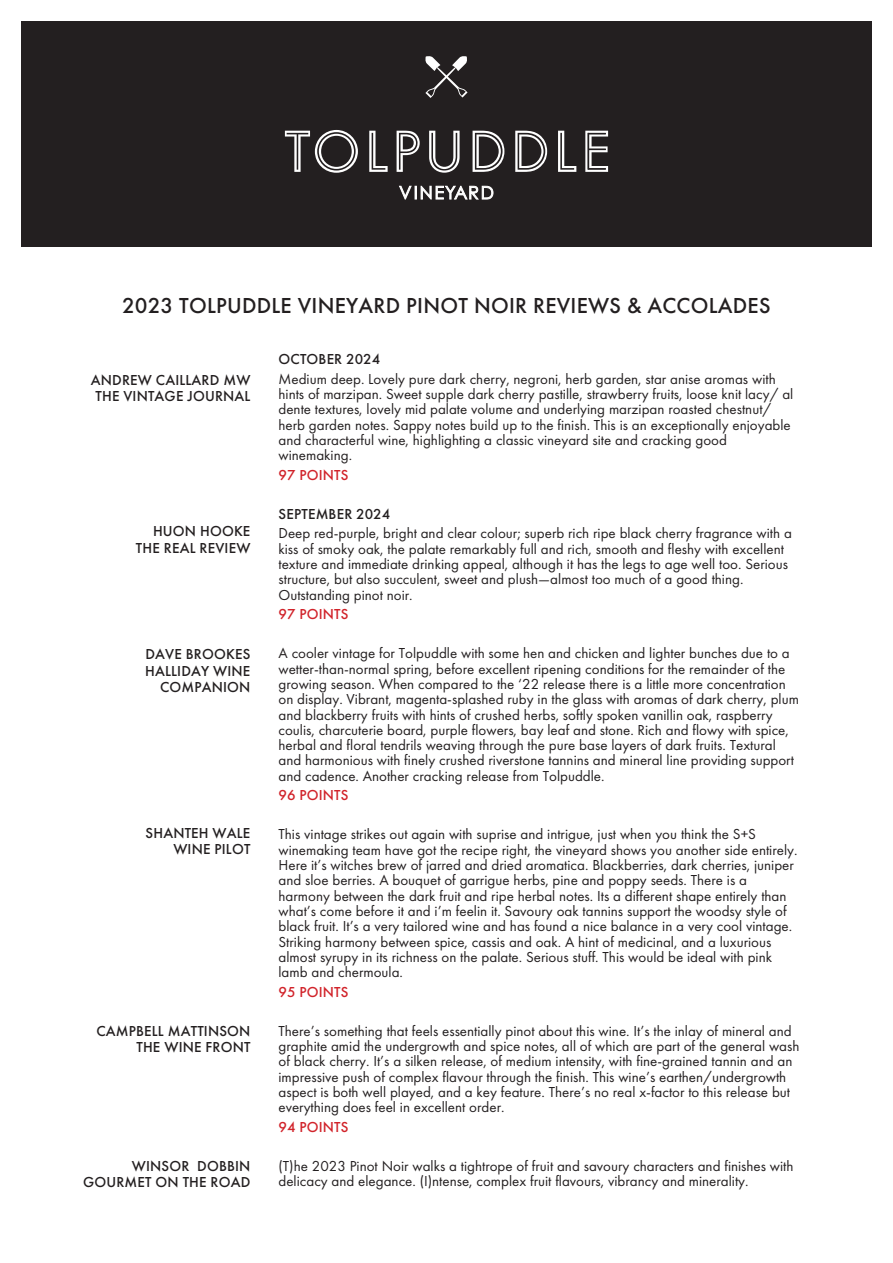
<style>
.page{position:relative;width:893px;height:1263px;background:#fff}
.page>*{position:absolute;margin:0;border:0;box-sizing:border-box;transform-origin:0 0}
.t1{font:500 22.5px "Futura PT";letter-spacing:.01em;color:#231f20}
.t2{font:15px/15.3px "Futura PT";color:#231f20}
.t3{font:500 15px/16.5px "Futura PT";letter-spacing:.01em;color:#231f20;text-align:right}
.t4{font:500 15px "Futura PT";letter-spacing:.01em;color:#d1232a}
</style>
<div class="page">
<div style="left:21px;top:21px;width:851px;height:226px;background:#231f20"></div>
<svg style="left:425px;top:56px;width:43px;height:42px"></svg>
<svg style="left:399px;top:186px;width:94px;height:13px"></svg>
<svg style="left:369px;top:131px;width:19px;height:41px"></svg>
<svg style="left:558px;top:131px;width:18px;height:41px"></svg>
<svg style="left:585px;top:131px;width:23px;height:41px"></svg>
<svg style="left:397px;top:131px;width:23px;height:41px"></svg>
<svg style="left:429px;top:131px;width:31px;height:42px"></svg>
<svg style="left:285px;top:130px;width:73px;height:43px"></svg>
<svg style="left:473px;top:131px;width:31px;height:41px"></svg>
<svg style="left:515px;top:131px;width:32px;height:41px"></svg>
<p class="t1" style="left:122px;top:292px;width:650px">2023 TOLPUDDLE VINEYARD PINOT NOIR REVIEWS &amp; ACCOLADES</p>
<p class="t3" style="left:91px;top:371px;width:161px">ANDREW CAILLARD MW</p>
<p class="t3" style="left:96px;top:388px;width:156px">THE VINTAGE JOURNAL</p>
<p class="t3" style="left:153px;top:523px;width:99px">HUON HOOKE</p>
<p class="t3" style="left:136px;top:539px;width:116px">THE REAL REVIEW</p>
<p class="t3" style="left:145px;top:646px;width:106px">DAVE BROOKES</p>
<p class="t3" style="left:145px;top:662px;width:107px">HALLIDAY WINE<br>COMPANION</p>
<p class="t3" style="left:146px;top:824px;width:106px">SHANTEH WALE</p>
<p class="t3" style="left:173px;top:841px;width:79px">WINE PILOT</p>
<p class="t3" style="left:97px;top:1022px;width:155px">CAMPBELL MATTINSON</p>
<p class="t3" style="left:136px;top:1039px;width:115px">THE WINE FRONT</p>
<p class="t3" style="left:132px;top:1157px;width:120px">WINSOR DOBBIN</p>
<p class="t3" style="left:83px;top:1174px;width:169px">GOURMET ON THE ROAD</p>
<p class="t3" style="left:279px;top:351px;width:103px">OCTOBER 2024</p>
<p class="t2" style="left:279px;top:371px;width:516px">Medium deep. Lovely pure dark cherry, negroni, herb garden, star anise aromas with hints of marzipan. Sweet supple dark cherry pastille, strawberry fruits, loose knit lacy/ al dente textures, lovely mid palate volume and underlying marzipan roasted chestnut/ herb garden notes. Sappy notes build up to the finish. This is an exceptionally enjoyable and characterful wine, highlighting a classic vineyard site and cracking good winemaking.</p>
<p class="t4" style="left:279px;top:466px;width:72px">97 POINTS</p>
<p class="t3" style="left:279px;top:506px;width:113px">SEPTEMBER 2024</p>
<p class="t2" style="left:279px;top:526px;width:515px">Deep red-purple, bright and clear colour; superb rich ripe black cherry fragrance with a kiss of smoky oak, the palate remarkably full and rich, smooth and fleshy with excellent texture and immediate drinking appeal, although it has the legs to age well too. Serious structure, but also succulent, sweet and plush—almost too much of a good thing.<br>Outstanding pinot noir.</p>
<p class="t4" style="left:279px;top:605px;width:72px">97 POINTS</p>
<p class="t2" style="left:279px;top:646px;width:522px">A cooler vintage for Tolpuddle with some hen and chicken and lighter bunches due to a wetter-than-normal spring, before excellent ripening conditions for the remainder of the growing season. When compared to the ‘22 release there is a little more concentration on display. Vibrant, magenta-splashed ruby in the glass with aromas of dark cherry, plum and blackberry fruits with hints of crushed herbs, softly spoken vanillin oak, raspberry coulis, charcuterie board, purple flowers, bay leaf and stone. Rich and flowy with spice, herbal and floral tendrils weaving through the pure base layers of dark fruits. Textural and harmonious with finely crushed riverstone tannins and mineral line providing support and cadence. Another cracking release from Tolpuddle.</p>
<p class="t4" style="left:279px;top:786px;width:72px">96 POINTS</p>
<p class="t2" style="left:279px;top:827px;width:520px">This vintage strikes out again with suprise and intrigue, just when you think the S+S winemaking team have got the recipe right, the vineyard shows you another side entirely.<br>Here it’s witches brew of jarred and dried aromatica. Blackberries, dark cherries, juniper and sloe berries. A bouquet of garrigue herbs, pine and poppy seeds. There is a harmony between the dark fruit and ripe herbal notes. Its a different shape entirely than what’s come before it and i’m feelin it. Savoury oak tannins support the woodsy style of black fruit. It’s a very tailored wine and has found a nice balance in a very cool vintage.<br>Striking harmony between spice, cassis and oak. A hint of medicinal, and a luxurious almost syrupy in its richness on the palate. Serious stuff. This would be ideal with pink lamb and chermoula.</p>
<p class="t4" style="left:279px;top:983px;width:72px">95 POINTS</p>
<p class="t2" style="left:279px;top:1023px;width:522px">There’s something that feels essentially pinot about this wine. It’s the inlay of mineral and graphite amid the undergrowth and spice notes, all of which are part of the general wash of black cherry. It’s a silken release, of medium intensity, with fine-grained tannin and an impressive push of complex flavour through the finish. This wine’s earthen/undergrowth aspect is both well played, and a key feature. There’s no real x-factor to this release but everything does feel in excellent order.</p>
<p class="t4" style="left:279px;top:1118px;width:72px">94 POINTS</p>
<p class="t2" style="left:279px;top:1158px;width:517px">(T)he 2023 Pinot Noir walks a tightrope of fruit and savoury characters and finishes with delicacy and elegance. (I)ntense, complex fruit flavours, vibrancy and minerality.</p>
</div>
